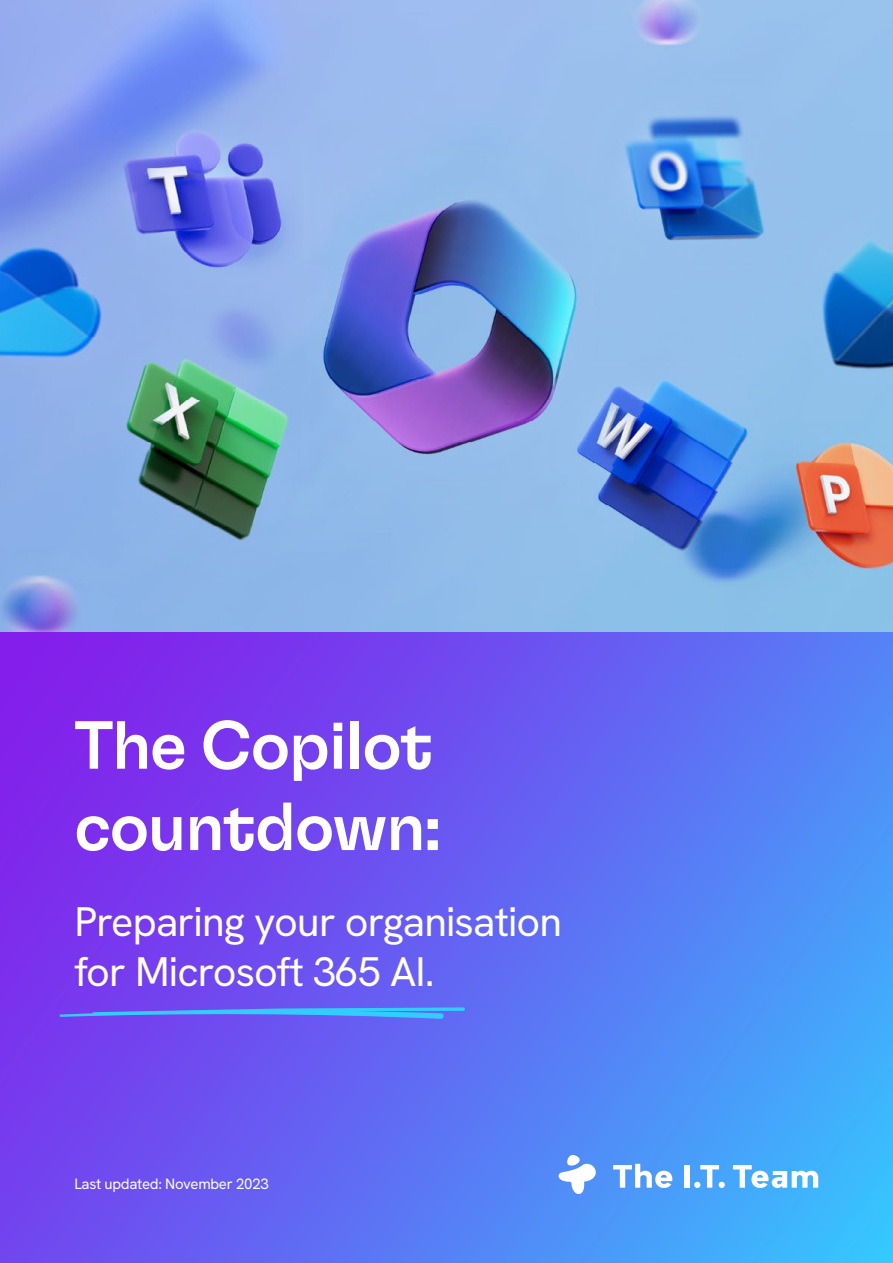
<style>
.page{position:relative;width:893px;height:1263px;background:#fff}
.page>*{position:absolute;margin:0;border:0;box-sizing:border-box;transform-origin:0 0}
.t1{font:500 67.8px/81.4px "GT Flexa";letter-spacing:-.02em;color:#fff}
.t2{font:41.25px/49.5px "Hanken Grotesk";letter-spacing:-.02em;color:#fff}
.t3{font:15px "Hanken Grotesk";letter-spacing:-.02em;color:#fff}
</style>
<div class="page">
<svg style="left:0;top:631px;width:893px;height:632px;background:#6364f2"></svg>
<img style="left:0;top:0;width:893px;height:631px">
<svg style="left:559px;top:1155px;width:37px;height:39px"></svg>
<svg style="left:613px;top:1164px;width:59px;height:24px"></svg>
<div style="left:684px;top:1165px;width:6px;height:23px;background:#fff"></div>
<svg style="left:694px;top:1165px;width:31px;height:23px"></svg>
<svg style="left:733px;top:1165px;width:85px;height:23px"></svg>
<svg style="left:60px;top:1007px;width:405px;height:12px;background:#5386f6"></svg>
<h1 class="t1" style="left:74px;top:702px;width:368px">The Copilot countdown:</h1>
<p class="t2" style="left:74px;top:896px;width:489px">Preparing your organisation for Microsoft 365 AI.</p>
<p class="t3" style="left:74px;top:1174px;width:196px">Last updated: November 2023</p>
</div>
